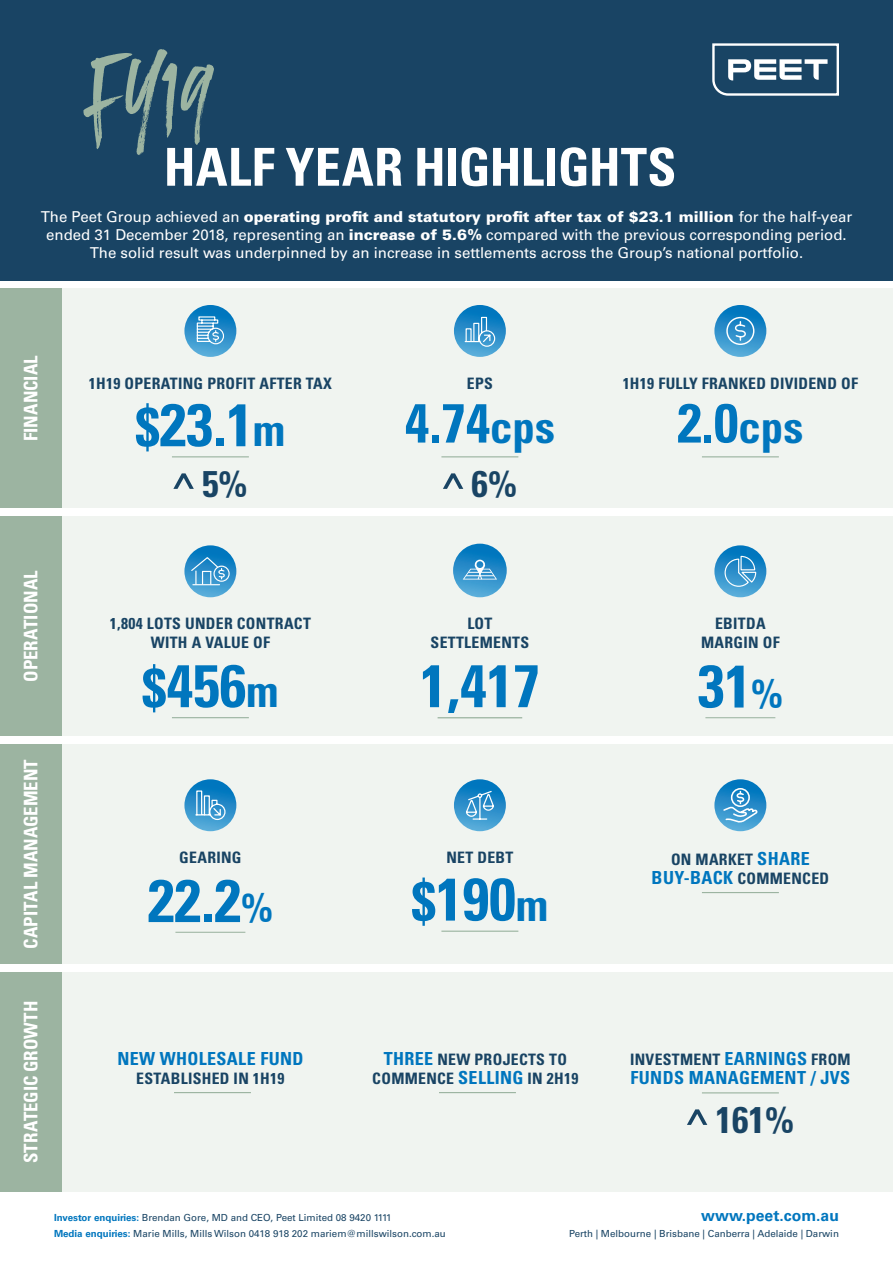
<style>
.page{position:relative;width:893px;height:1263px;background:#fff}
.page>*{position:absolute;margin:0;border:0;box-sizing:border-box;transform-origin:0 0}
._02_Subtitle{font:85.95px "Black Diamond";color:#9cb4a1}
.REGION{font:700 condensed 60px "Univers LT Std";color:#0076be}
.REGION-2{font:700 condensed 54.9px "Univers LT Std";color:#0076be}
._02_Subtitle-2{font:700 condensed 52.35px "Univers LT Std";color:#fff}
.REGION-3{font:700 condensed 37.05px "Univers LT Std";color:#194464}
._02_Subtitle-3{font:700 condensed 18.75px "Univers LT Std";letter-spacing:.005em;color:#fff}
.REGION-4{font:700 condensed 18px "Univers LT Std";letter-spacing:.02em;color:#0076be}
.REGION-5{font:700 condensed 15.75px/19.2px "Univers LT Std";letter-spacing:.02em;color:#194464;text-align:center}
.REGION-6{font:700 15.75px "Univers LT Std";color:#0076be}
.t1{font:15px/18px "Univers LT Std";color:#fff;text-align:center}
.REGION-7{font:9.75px "Univers LT Std";color:#194464}
.s1{font-weight:900}
.s2{font-size:54.9px}
.s3{font-size:45px}
.s4{font-size:40.95px}
.s5{font-size:18px;color:#0076be}
.s6{font-weight:700;color:#0076be}
</style>
<div class="page">
<div style="left:0;top:0;width:893px;height:281px;background:#194464"></div>
<svg style="left:712px;top:43px;width:127px;height:53px"></svg>
<div style="left:0;top:289px;width:893px;height:219px;background:#f0f4f0"></div>
<div style="left:0;top:516px;width:893px;height:220px;background:#f0f4f0"></div>
<div style="left:0;top:744px;width:893px;height:220px;background:#f0f4f0"></div>
<div style="left:0;top:972px;width:893px;height:219px;background:#f0f4f0"></div>
<div style="left:0;top:289px;width:62px;height:219px;background:#9cb4a1"></div>
<div style="left:0;top:744px;width:62px;height:220px;background:#9cb4a1"></div>
<div style="left:0;top:516px;width:62px;height:220px;background:#9cb4a1"></div>
<div style="left:0;top:972px;width:62px;height:219px;background:#9cb4a1"></div>
<hr style="left:702px;top:892px;width:77px;height:1px;background:#9cb4a1">
<hr style="left:174px;top:1092px;width:77px;height:1px;background:#9cb4a1">
<hr style="left:439px;top:1092px;width:77px;height:1px;background:#9cb4a1">
<hr style="left:172px;top:456px;width:77px;height:1px;background:#9cb4a1">
<svg style="left:173px;top:473px;width:21px;height:16px"></svg>
<svg style="left:184px;top:305px;width:52px;height:52px"></svg>
<svg style="left:196px;top:316px;width:29px;height:29px"></svg>
<hr style="left:441px;top:930px;width:77px;height:2px;background:#9cb4a1">
<svg style="left:454px;top:779px;width:52px;height:52px"></svg>
<svg style="left:714px;top:779px;width:52px;height:52px"></svg>
<hr style="left:441px;top:456px;width:77px;height:1px;background:#9cb4a1">
<svg style="left:443px;top:473px;width:20px;height:16px"></svg>
<svg style="left:454px;top:305px;width:52px;height:52px"></svg>
<hr style="left:702px;top:456px;width:77px;height:1px;background:#9cb4a1">
<svg style="left:714px;top:305px;width:52px;height:52px"></svg>
<hr style="left:438px;top:717px;width:84px;height:1px;background:#9cb4a1">
<svg style="left:453px;top:544px;width:54px;height:53px;background:#2b8fca"></svg>
<svg style="left:463px;top:560px;width:34px;height:20px"></svg>
<hr style="left:172px;top:717px;width:77px;height:1px;background:#9cb4a1">
<svg style="left:184px;top:545px;width:52px;height:52px"></svg>
<svg style="left:190px;top:556px;width:40px;height:30px"></svg>
<hr style="left:175px;top:932px;width:70px;height:1px;background:#9cb4a1">
<svg style="left:184px;top:779px;width:52px;height:52px"></svg>
<svg style="left:195px;top:790px;width:31px;height:31px"></svg>
<hr style="left:705px;top:717px;width:70px;height:1px;background:#9cb4a1">
<svg style="left:687px;top:1109px;width:20px;height:16px"></svg>
<svg style="left:714px;top:545px;width:52px;height:52px"></svg>
<svg style="left:724px;top:555px;width:33px;height:32px"></svg>
<svg style="left:726px;top:316px;width:29px;height:30px"></svg>
<svg style="left:464px;top:316px;width:32px;height:31px"></svg>
<svg style="left:722px;top:787px;width:36px;height:37px"></svg>
<svg style="left:465px;top:790px;width:30px;height:30px"></svg>
<hr style="left:702px;top:1092px;width:77px;height:1px;background:#9cb4a1">
<p class="_02_Subtitle" style="left:88px;top:39px;width:122px;rotate:-1deg">FY19</p>
<p class="_02_Subtitle-2" style="left:164px;top:135px;width:514px">HALF YEAR HIGHLIGHTS</p>
<p class="t1" style="left:41px;top:208px;width:813px">The Peet Group achieved an <span class="s1">operating profit and statutory profit after tax of $23.1 million</span> for the half-year ended 31 December 2018, representing an <span class="s1">increase of 5.6%</span> compared with the previous corresponding period.<br>The solid result was underpinned by an increase in settlements across the Group’s national portfolio.</p>
<p class="_02_Subtitle-3" style="left:19px;top:441px;width:88px;rotate:-90deg">FINANCIAL</p>
<p class="REGION-5" style="left:89px;top:373px;width:244px">1H19 OPERATING PROFIT AFTER TAX</p>
<p class="REGION" style="left:135px;top:388px;width:152px"><span class="s2">$</span>23.1<span class="s3">m</span></p>
<p class="REGION-3" style="left:202px;top:461px;width:47px">5%</p>
<p class="REGION-5" style="left:467px;top:373px;width:28px">EPS</p>
<p class="REGION-2" style="left:405px;top:389px;width:152px">4.74<span class="s3">cps</span></p>
<p class="REGION-3" style="left:472px;top:461px;width:47px">6%</p>
<p class="REGION-5" style="left:623px;top:373px;width:237px">1H19 FULLY FRANKED DIVIDEND OF</p>
<p class="REGION-2" style="left:677px;top:389px;width:127px">2.0<span class="s3">cps</span></p>
<p class="_02_Subtitle-3" style="left:19px;top:682px;width:113px;rotate:-90deg">OPERATIONAL</p>
<p class="_02_Subtitle-3" style="left:19px;top:949px;width:191px;rotate:-90deg">CAPITAL MANAGEMENT</p>
<p class="REGION-5" style="left:110px;top:614px;width:202px">1,804 LOTS UNDER CONTRACT<br>WITH A VALUE OF</p>
<p class="REGION" style="left:142px;top:649px;width:138px"><span class="s2">$</span>456<span class="s3">m</span></p>
<p class="REGION-5" style="left:179px;top:847px;width:64px">GEARING</p>
<p class="REGION" style="left:148px;top:864px;width:127px">22.2<span class="s4">%</span></p>
<p class="REGION-5" style="left:431px;top:614px;width:100px">LOT<br>SETTLEMENTS</p>
<p class="REGION" style="left:420px;top:649px;width:121px">1,417</p>
<p class="REGION-5" style="left:446px;top:848px;width:68px">NET DEBT</p>
<p class="REGION" style="left:411px;top:862px;width:138px"><span class="s2">$</span>190<span class="s3">m</span></p>
<p class="REGION-5" style="left:701px;top:614px;width:80px">EBITDA<br>MARGIN OF</p>
<p class="REGION" style="left:698px;top:649px;width:87px">31<span class="s4">%</span></p>
<p class="REGION-5" style="left:652px;top:849px;width:179px">ON MARKET <span class="s5">SHARE<br>BUY-BACK</span> COMMENCED</p>
<p class="_02_Subtitle-3" style="left:19px;top:1163px;width:164px;rotate:-90deg">STRATEGIC GROWTH</p>
<p class="REGION-4" style="left:117px;top:1047px;width:188px">NEW WHOLESALE FUND</p>
<p class="REGION-5" style="left:136px;top:1069px;width:150px">ESTABLISHED IN 1H19</p>
<p class="REGION-5" style="left:372px;top:1049px;width:208px"><span class="s5">THREE</span> NEW PROJECTS TO<br>COMMENCE <span class="s5">SELLING</span> IN 2H19</p>
<p class="REGION-5" style="left:630px;top:1049px;width:222px">INVESTMENT <span class="s5">EARNINGS</span> FROM</p>
<p class="REGION-4" style="left:631px;top:1066px;width:221px">FUNDS MANAGEMENT / JVS</p>
<p class="REGION-3" style="left:716px;top:1097px;width:80px">161%</p>
<p class="REGION-7" style="left:54px;top:1212px;width:339px"><span class="s6">Investor enquiries:</span> Brendan Gore, MD and CEO, Peet Limited 08 9420 1111</p>
<p class="REGION-7" style="left:54px;top:1228px;width:393px"><span class="s6">Media enquiries:</span> Marie Mills, Mills Wilson 0418 918 202 mariem@millswilson.com.au</p>
<p class="REGION-6" style="left:701px;top:1206px;width:139px">www.peet.com.au</p>
<p class="REGION-7" style="left:569px;top:1228px;width:271px">Perth | Melbourne | Brisbane | Canberra | Adelaide | Darwin</p>
</div>
